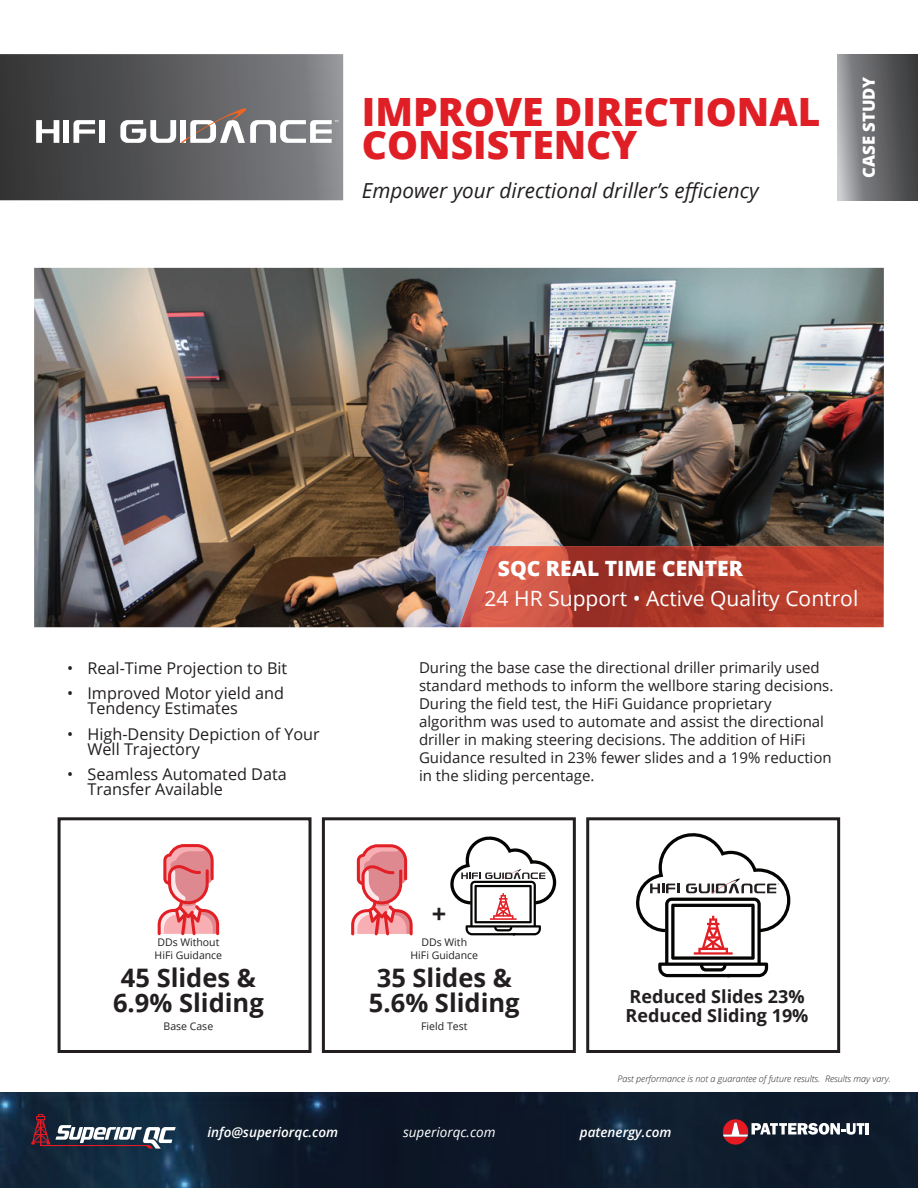
<style>
.page{position:relative;width:918px;height:1188px;background:#fff}
.page>*{position:absolute;margin:0;border:0;box-sizing:border-box;transform-origin:0 0}
.t1{font:800 39px/33px "Open Sans";color:#e01e25}
.t2{font:700 25.5px/24.8px "Open Sans";color:#231f20;text-align:center}
.t3{font:21px "Open Sans";color:#fff}
.t4{font:800 21px "Open Sans";color:#fff}
.t5{font:italic 20.7px "Open Sans";color:#231f20}
.t6{font:700 18px/18.8px "Open Sans";color:#231f20}
.t7{font:800 16.65px "Open Sans";color:#fff}
.t8{font:16.2px/15px "Open Sans";color:#231f20}
.t9{font:15px/18px "Open Sans";color:#231f20}
.t10{font:italic 600 13.5px "Open Sans";color:#fff}
.t11{font:italic 13.5px "Open Sans";color:#fff}
.t12{font:10.5px/12.8px "Open Sans";color:#231f20}
.t13{font:italic 300 9px "Open Sans";color:#231f20}
</style>
<div class="page">
<svg style="left:838px;top:54px;width:80px;height:146px;background:#6b6c6f"></svg>
<div style="left:0;top:54px;width:343px;height:146px;background:linear-gradient(to right,#303031,#86888b)"></div>
<img style="left:0;top:1092px;width:918px;height:96px">
<hr style="left:865px;top:1123px;width:4px;height:11px;background:#fff">
<svg style="left:723px;top:1119px;width:141px;height:26px"></svg>
<svg style="left:31px;top:1114px;width:145px;height:35px"></svg>
<svg style="left:36px;top:120px;width:23px;height:23px"></svg>
<div style="left:64px;top:120px;width:5px;height:23px;background:#fff"></div>
<svg style="left:73px;top:120px;width:22px;height:23px"></svg>
<div style="left:99px;top:120px;width:6px;height:23px;background:#fff"></div>
<svg style="left:120px;top:108px;width:218px;height:35px"></svg>
<img style="left:34px;top:268px;width:850px;height:359px">
<img style="left:459px;top:546px;width:425px;height:81px">
<div style="left:58px;top:817px;width:254px;height:236px;border:3px solid #231f20"></div>
<div style="left:322px;top:817px;width:254px;height:236px;border:3px solid #231f20"></div>
<div style="left:586px;top:817px;width:254px;height:236px;border:3px solid #231f20"></div>
<svg style="left:158px;top:844px;width:61px;height:91px"></svg>
<svg style="left:351px;top:844px;width:62px;height:91px"></svg>
<svg style="left:450px;top:836px;width:107px;height:99px"></svg>
<svg style="left:636px;top:833px;width:155px;height:144px"></svg>
<h1 class="t1" style="left:362px;top:93px;width:460px">IMPROVE DIRECTIONAL<br>CONSISTENCY</h1>
<h3 class="t5" style="left:362px;top:176px;width:398px">Empower your directional driller’s efficiency</h3>
<p class="t7" style="left:856px;top:178px;width:103px;rotate:-90deg">CASE STUDY</p>
<h3 class="t4" style="left:498px;top:552px;width:247px">SQC REAL TIME CENTER</h3>
<p class="t8" style="left:67px;top:660px;width:222px">• Real-Time Projection to Bit</p>
<p class="t8" style="left:87px;top:686px;width:198px;text-indent:-20px">• Improved Motor yield and<br>Tendency Estimates</p>
<p class="t8" style="left:87px;top:726px;width:234px;text-indent:-20px">• High-Density Depiction of Your<br>Well Trajectory</p>
<p class="t8" style="left:87px;top:766px;width:201px;text-indent:-20px">• Seamless Automated Data<br>Transfer Available</p>
<h3 class="t3" style="left:485px;top:584px;width:375px">24 HR Support • Active Quality Control</h3>
<p class="t9" style="left:419px;top:658px;width:416px">During the base case the directional driller primarily used standard methods to inform the wellbore staring decisions.<br>During the field test, the HiFi Guidance proprietary algorithm was used to automate and assist the directional driller in making steering decisions. The addition of HiFi Guidance resulted in 23% fewer slides and a 19% reduction in the sliding percentage.</p>
<h2 class="t2" style="left:432px;top:900px;width:16px">+</h2>
<p class="t12" style="left:155px;top:936px;width:69px">DDs Without<br>HiFi Guidance</p>
<p class="t12" style="left:411px;top:936px;width:69px;text-align:center">DDs With<br>HiFi Guidance</p>
<h2 class="t2" style="left:113px;top:965px;width:152px">45 Slides &amp;<br>6.9% Sliding</h2>
<h2 class="t2" style="left:369px;top:965px;width:152px">35 Slides &amp;<br>5.6% Sliding</h2>
<p class="t12" style="left:164px;top:1020px;width:51px">Base Case</p>
<p class="t12" style="left:421px;top:1020px;width:48px">Field Test</p>
<p class="t6" style="left:626px;top:987px;width:184px">Reduced Slides 23%<br>Reduced Sliding 19%</p>
<p class="t13" style="left:618px;top:1073px;width:275px">Past performance is not a guarantee of future results. Results may vary.</p>
<p class="t10" style="left:207px;top:1123px;width:132px">info@superiorqc.com</p>
<p class="t11" style="left:403px;top:1123px;width:94px">superiorqc.com</p>
<p class="t10" style="left:580px;top:1123px;width:93px">patenergy.com</p>
</div>
